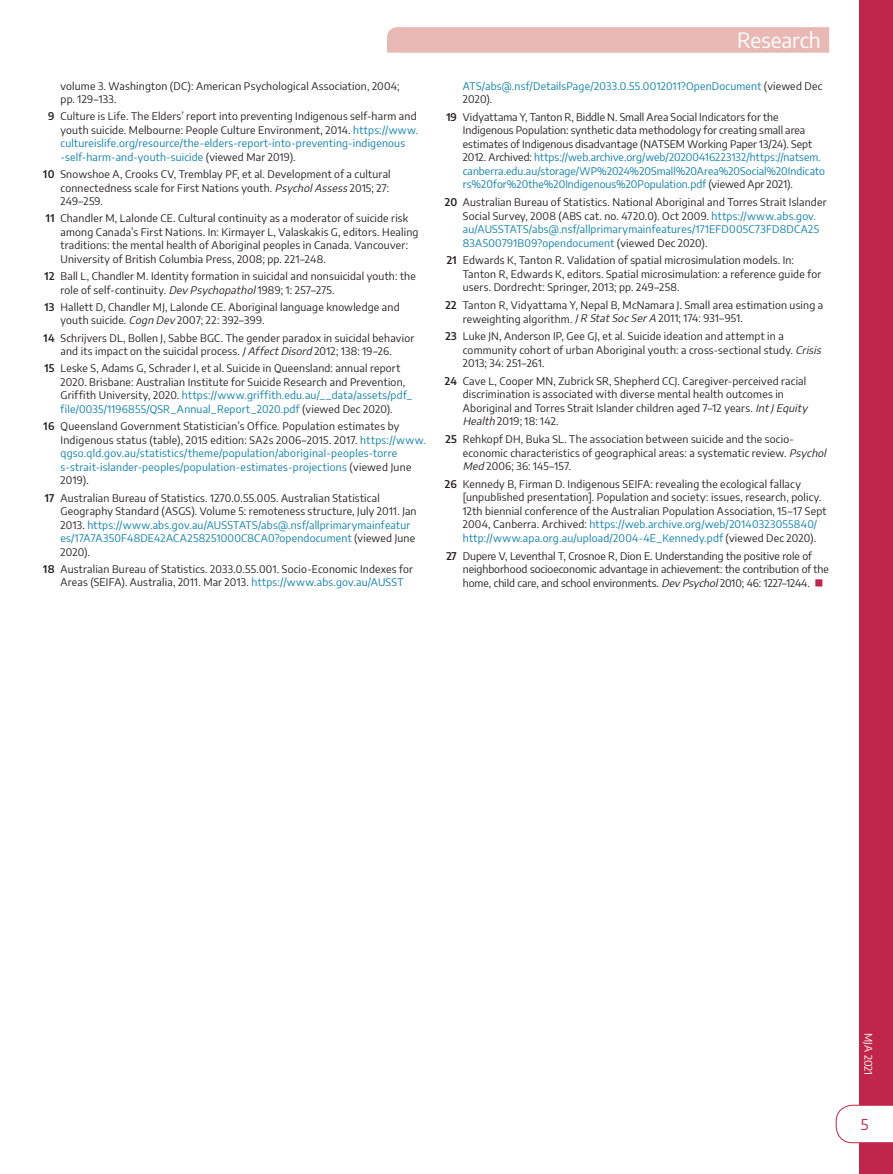
<style>
.page{position:relative;width:893px;height:1174px;background:#fff}
.page>*{position:absolute;margin:0;border:0;box-sizing:border-box;transform-origin:0 0}
.t1{font:21px "Encode Sans";color:#fff}
.t2{font:15px "Encode Sans";color:#bf2649}
.t3{font:10.5px/13.5px "Encode Sans";letter-spacing:.02em;color:#231f20}
.t4{font:10.5px/13.5px "Encode Sans";letter-spacing:.025em;color:#0d7fac}
.t5{font:10.5px/13.5px "Encode Sans";color:#231f20}
.t6{font:10.5px "Encode Sans";letter-spacing:-.005em;color:#fff}
.s1{font-weight:600}
.s2{color:#0d7fac}
.s3{font-style:italic}
.s4{font-weight:600;color:#231f20}
.s5{color:#231f20}
.s6{font-family:"Arial Unicode MS";font-size:16.2px;color:#bf2649}
</style>
<div class="page">
<div style="left:859px;top:0;width:34px;height:1174px;background:#bf2649"></div>
<svg style="left:387px;top:27px;width:442px;height:26px;background:#e8bab5"></svg>
<div style="left:836px;top:1105px;width:57px;height:37px;background:#fff"></div>
<p class="t3" style="left:61px;top:78px;width:341px">volume 3. Washington (DC): American Psychological Association, 2004; pp. 129–133.</p>
<p class="t3" style="left:61px;top:109px;width:359px;text-indent:-12px"><span class="s1">9</span> Culture is Life. The Elders’ report into preventing Indigenous self-harm and youth suicide. Melbourne: People Culture Environment, 2014. <span class="s2">https://www. cultureislife.org/resource/the-elders-report-into-preventing-indigenous -self-harm-and-youth-suicide</span> (viewed Mar 2019).</p>
<p class="t3" style="left:61px;top:167px;width:332px;text-indent:-17px"><span class="s1">10</span> Snowshoe A, Crooks CV, Tremblay PF, et al. Development of a cultural connectedness scale for First Nations youth. <span class="s3">PsycholAssess</span>2015; 27:<br>249–259.</p>
<p class="t3" style="left:61px;top:211px;width:359px;text-indent:-15px"><span class="s1">11</span> Chandler M, Lalonde CE. Cultural continuity as a moderator of suicide risk among Canada’s First Nations. In: Kirmayer L, Valaskakis G, editors. Healing traditions: the mental health of Aboriginal peoples in Canada. Vancouver:<br>University of British Columbia Press, 2008; pp. 221–248.</p>
<p class="t3" style="left:61px;top:269px;width:357px;text-indent:-16px"><span class="s1">12</span> Ball L, Chandler M. Identity formation in suicidal and nonsuicidal youth: the role of self-continuity. <span class="s3">Dev Psychopathol</span>1989; 1: 257–275.</p>
<p class="t3" style="left:61px;top:300px;width:341px;text-indent:-16px"><span class="s1">13</span> Hallett D, Chandler MJ, Lalonde CE. Aboriginal language knowledge and youth suicide. <span class="s3">Cogn Dev</span> 2007; 22: 392–399.</p>
<p class="t3" style="left:44px;top:330px;width:372px;text-align:center"><span class="s1">14</span> Schrijvers DL, Bollen J, Sabbe BGC. The gender paradox in suicidal behavior and its impact on the suicidal process. <span class="s3">J AffectDisord</span> 2012; 138: 19–26.</p>
<p class="t3" style="left:61px;top:361px;width:353px;text-indent:-16px"><span class="s1">15</span> Leske S, Adams G, Schrader I, et al. Suicide in Queensland: annual report 2020. Brisbane: Australian Institute for Suicide Research and Prevention, Griffith University, 2020. <span class="s2">https://www.griffith.edu.au/__data/assets/pdf_ file/0035/1196855/QSR_Annual_Report_2020.pdf</span> (viewed Dec 2020).</p>
<p class="t4" style="left:61px;top:419px;width:367px;text-indent:-17px"><span class="s4">16</span> <span class="s5">Queensland Government Statistician’s Office. Population estimates by Indigenous status (table), 2015 edition: SA2s 2006–2015. 2017.</span> https://www. qgso.qld.gov.au/statistics/theme/population/aboriginal-peoples-torre s-strait-islander-peoples/population-estimates-projections <span class="s5">(viewed June 2019).</span></p>
<p class="t3" style="left:61px;top:490px;width:358px;text-indent:-16px"><span class="s1">17</span> Australian Bureau of Statistics. 1270.0.55.005. Australian Statistical Geography Standard (ASGS). Volume 5: remoteness structure, July 2011. Jan 2013. <span class="s2">https://www.abs.gov.au/AUSSTATS/abs@.nsf/allprimarymainfeatur es/17A7A350F48DE42ACA258251000C8CA0?opendocument</span> (viewed June 2020).</p>
<p class="t3" style="left:61px;top:561px;width:354px;text-indent:-17px"><span class="s1">18</span> Australian Bureau of Statistics. 2033.0.55.001. Socio-Economic Indexes for<br>Areas (SEIFA). Australia, 2011. Mar 2013. <span class="s2">https://www.abs.gov.au/AUSST</span></p>
<h1 class="t1" style="left:737px;top:25px;width:85px">Research</h1>
<p class="t4" style="left:463px;top:78px;width:361px">ATS/abs@.nsf/DetailsPage/2033.0.55.0012011?OpenDocument <span class="s5">(viewed Dec<br>2020).</span></p>
<p class="t3" style="left:463px;top:110px;width:364px;text-indent:-16px"><span class="s1">19</span> Vidyattama Y, Tanton R, Biddle N. Small Area Social Indicators for the Indigenous Population: synthetic data methodology for creating small area estimates of Indigenous disadvantage (NATSEM Working Paper 13/24). Sept 2012. Archived: <span class="s2">https://web.archive.org/web/20200416223132/https://natsem. canberra.edu.au/storage/WP%2024%20Small%20Area%20Social%20Indicato rs%20for%20the%20Indigenous%20Population.pdf</span> (viewed Apr 2021).</p>
<p class="t3" style="left:463px;top:195px;width:365px;text-indent:-18px"><span class="s1">20</span> Australian Bureau of Statistics. National Aboriginal and Torres Strait Islander Social Survey, 2008 (ABS cat. no. 4720.0). Oct 2009. <span class="s2">https://www.abs.gov. au/AUSSTATS/abs@.nsf/allprimarymainfeatures/171EFD005C73FD8DCA25<br>83A500791B09?opendocument</span> (viewed Dec 2020).</p>
<p class="t3" style="left:463px;top:253px;width:360px;text-indent:-16px"><span class="s1">21</span> Edwards K, Tanton R. Validation of spatial microsimulation models. In:<br>Tanton R, Edwards K, editors. Spatial microsimulation: a reference guide for users. Dordrecht: Springer, 2013; pp. 249–258.</p>
<p class="t3" style="left:463px;top:298px;width:362px;text-indent:-17px"><span class="s1">22</span> Tanton R, Vidyattama Y, Nepal B, McNamara J. Small area estimation using a reweighting algorithm. <span class="s3">J R StatSocSerA</span> 2011; 174: 931–951.</p>
<p class="t3" style="left:463px;top:329px;width:362px;text-indent:-17px"><span class="s1">23</span> Luke JN, Anderson IP, Gee GJ, et al. Suicide ideation and attempt in a community cohort of urban Aboriginal youth: a cross-sectional study. <span class="s3">Crisis<br></span>2013; 34: 251–261.</p>
<p class="t3" style="left:463px;top:374px;width:349px;text-indent:-18px"><span class="s1">24</span> Cave L, Cooper MN, Zubrick SR, Shepherd CCJ. Caregiver-perceived racial discrimination is associated with diverse mental health outcomes in Aboriginal and Torres Strait Islander children aged 7–12 years. <span class="s3">IntJ Equity Health</span> 2019; 18: 142.</p>
<p class="t3" style="left:463px;top:432px;width:368px;text-indent:-17px"><span class="s1">25</span> Rehkopf DH, Buka SL. The association between suicide and the socio&shy;economic characteristics of geographical areas: a systematic review. <span class="s3">Psychol<br>Med</span> 2006; 36: 145–157.</p>
<p class="t3" style="left:463px;top:477px;width:365px;text-indent:-18px"><span class="s1">26</span> Kennedy B, Firman D. Indigenous SEIFA: revealing the ecological fallacy [unpublished presentation]. Population and society: issues, research, policy.<br>12th biennial conference of the Australian Population Association, 15‒17 Sept 2004, Canberra. Archived: <span class="s2">https://web.archive.org/web/20140323055840/ http://www.apa.org.au/upload/2004-4E_Kennedy.pdf</span> (viewed Dec 2020).</p>
<p class="t5" style="left:463px;top:548px;width:368px;text-indent:-16px"><span class="s1">27</span> Dupere V, Leventhal T, Crosnoe R, Dion E. Understanding the positive role of neighborhood socioeconomic advantage in achievement: the contribution of the home, child care, and school environments. <span class="s3">Dev Psychol</span>2010; 46: 1227–1244. <span class="s6">■</span></p>
<p class="t6" style="left:876px;top:1033px;width:44px;rotate:90deg">MJA 2021</p>
<h2 class="t2" style="left:861px;top:1114px;width:9px">5</h2>
</div>
